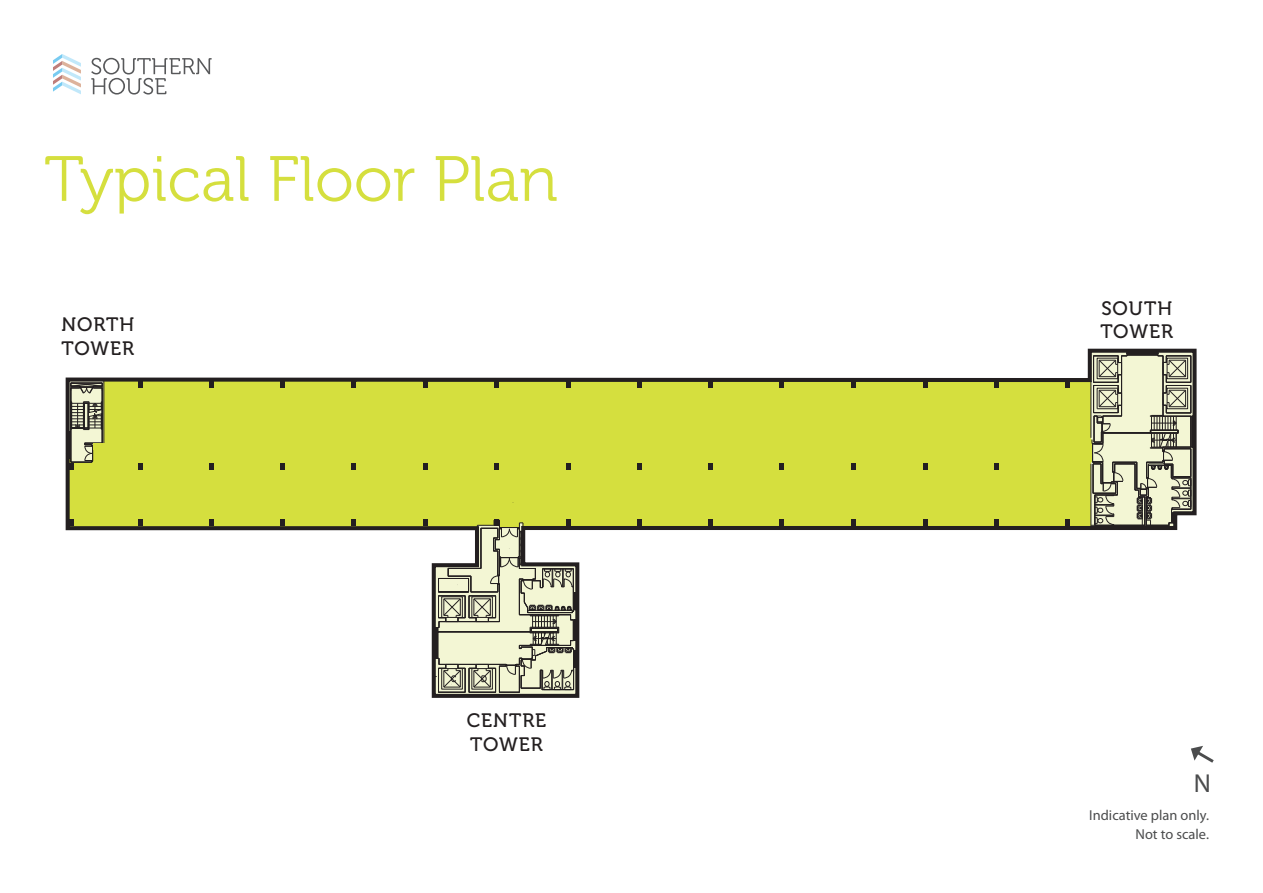
<style>
.page{position:relative;width:1263px;height:893px;background:#fff}
.page>*{position:absolute;margin:0;border:0;box-sizing:border-box;transform-origin:0 0}
.t1{font:63.6px "Museo 300";color:#d5df3e}
.t2{font:25.95px "Myriad Pro";color:#4b4c4d}
.t3{font:19.35px/23.2px "Museo 500";letter-spacing:.05em;color:#231f20}
.t4{font:14.4px/19.5px "Myriad Pro";color:#4b4c4d;text-align:right}
</style>
<div class="page">
<svg style="left:65px;top:348px;width:1132px;height:350px"></svg>
<hr style="left:1065px;top:528px;width:56px;height:1px;background:#231f20">
<svg style="left:1090px;top:350px;width:105px;height:180px;background:#b2b39b"></svg>
<svg style="left:423px;top:463px;width:5px;height:6px"></svg>
<svg style="left:494px;top:463px;width:5px;height:6px"></svg>
<svg style="left:566px;top:463px;width:4px;height:6px"></svg>
<svg style="left:423px;top:520px;width:155px;height:176px"></svg>
<svg style="left:637px;top:463px;width:5px;height:6px"></svg>
<svg style="left:637px;top:520px;width:5px;height:6px"></svg>
<svg style="left:708px;top:463px;width:5px;height:6px"></svg>
<svg style="left:708px;top:520px;width:5px;height:6px"></svg>
<svg style="left:779px;top:463px;width:5px;height:6px"></svg>
<svg style="left:779px;top:520px;width:5px;height:6px"></svg>
<svg style="left:851px;top:463px;width:5px;height:6px"></svg>
<svg style="left:851px;top:520px;width:5px;height:6px"></svg>
<svg style="left:923px;top:381px;width:5px;height:6px"></svg>
<svg style="left:923px;top:463px;width:5px;height:6px"></svg>
<svg style="left:923px;top:520px;width:5px;height:6px"></svg>
<svg style="left:994px;top:381px;width:5px;height:6px"></svg>
<svg style="left:994px;top:463px;width:5px;height:6px"></svg>
<svg style="left:994px;top:520px;width:5px;height:6px"></svg>
<svg style="left:1066px;top:381px;width:4px;height:6px"></svg>
<svg style="left:1049px;top:520px;width:21px;height:9px"></svg>
<svg style="left:351px;top:379px;width:558px;height:8px;background:#8c9031"></svg>
<svg style="left:352px;top:463px;width:4px;height:6px"></svg>
<svg style="left:352px;top:520px;width:4px;height:6px"></svg>
<svg style="left:280px;top:381px;width:5px;height:6px"></svg>
<svg style="left:280px;top:463px;width:5px;height:6px"></svg>
<svg style="left:280px;top:520px;width:5px;height:6px"></svg>
<svg style="left:209px;top:381px;width:5px;height:6px"></svg>
<svg style="left:209px;top:463px;width:5px;height:6px"></svg>
<svg style="left:209px;top:520px;width:5px;height:6px"></svg>
<svg style="left:138px;top:520px;width:4px;height:6px"></svg>
<svg style="left:65px;top:379px;width:130px;height:130px;background:#c3ca49"></svg>
<svg style="left:69px;top:520px;width:5px;height:6px"></svg>
<svg style="left:1191px;top:746px;width:23px;height:17px"></svg>
<svg style="left:91px;top:58px;width:121px;height:37px"></svg>
<svg style="left:53px;top:54px;width:28px;height:40px"></svg>
<p class="t1" style="left:44px;top:145px;width:515px">Typical Floor Plan</p>
<p class="t3" style="left:61px;top:313px;width:74px">NORTH</p>
<p class="t3" style="left:61px;top:337px;width:74px">TOWER</p>
<p class="t3" style="left:467px;top:709px;width:81px">CENTRE<br>TOWER</p>
<p class="t3" style="left:1101px;top:297px;width:72px">SOUTH</p>
<p class="t3" style="left:1100px;top:320px;width:74px">TOWER</p>
<p class="t2" style="left:1194px;top:769px;width:19px">N</p>
<p class="t4" style="left:1089px;top:805px;width:121px">Indicative plan only.<br>Not to scale.</p>
</div>
